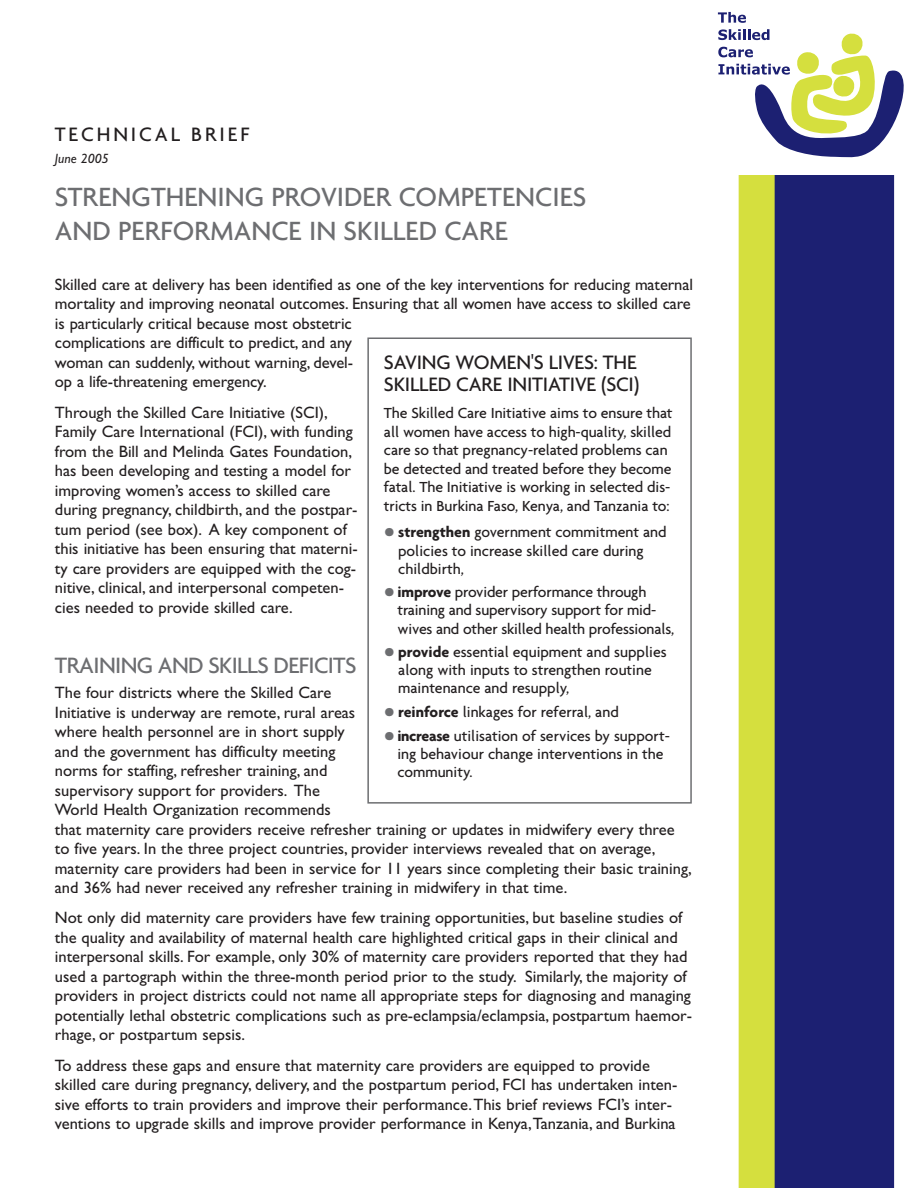
<style>
.page{position:relative;width:918px;height:1188px;background:#fff}
.page>*{position:absolute;margin:0;border:0;box-sizing:border-box;transform-origin:0 0}
.t1{font:500 28.5px/34.2px "Agenda";color:#6d6e71}
.t2{font:500 24px "Agenda";letter-spacing:-.03em;color:#6d6e71}
.t3{font:500 21px/22.4px "Agenda";letter-spacing:-.01em;color:#231f20}
.t4{font:500 21px "Agenda";letter-spacing:.14em;color:#231f20}
.t5{font:16.5px/19.5px "Gill Sans";color:#231f20}
.t6{font:500 15.75px/18.1px "Agenda";letter-spacing:-.005em;color:#231f20}
.t7{font:italic 13.5px "Gill Sans";color:#231f20}
.s1{font-size:28.5px;color:#6d6e71}
.s2{font-weight:700}
</style>
<div class="page">
<div style="left:765px;top:175px;width:153px;height:1013px;background:#1c2072"></div>
<div style="left:894px;top:173px;width:24px;height:1015px;background:#fff"></div>
<div style="left:739px;top:175px;width:36px;height:1013px;background:#d5df3e"></div>
<svg style="left:718px;top:12px;width:28px;height:11px"></svg>
<svg style="left:718px;top:29px;width:186px;height:129px"></svg>
<div style="left:367px;top:338px;width:325px;height:466px;border:2px solid #6d6e71"></div>
<p class="t4" style="left:55px;top:126px;width:196px">TECHNICAL BRIEF</p>
<p class="t7" style="left:55px;top:154px;width:56px">June 2005</p>
<h1 class="t1" style="left:55px;top:182px;width:533px">STRENGTHENING PROVIDER COMPETENCIES<br>AND PERFORMANCE IN SKILLED CARE</h1>
<p class="t5" style="left:55px;top:276px;width:640px">Skilled care at delivery has been identified as one of the key interventions for reducing maternal mortality and improving neonatal outcomes. Ensuring that all women have access to skilled care is particularly critical because most obstetric<br>complications are difficult to predict, and any<br>woman can suddenly, without warning, devel-<br>op a life-threatening emergency.</p>
<p class="t5" style="left:55px;top:404px;width:304px">Through the Skilled Care Initiative (SCI), Family Care International (FCI), with funding from the Bill and Melinda Gates Foundation, has been developing and testing a model for improving women’s access to skilled care during pregnancy, childbirth, and the postpar&shy;tum period (see box). A key component of this initiative has been ensuring that materni&shy;ty care providers are equipped with the cog&shy;nitive, clinical, and interpersonal competen&shy;cies needed to provide skilled care.</p>
<p class="t3" style="left:384px;top:353px;width:257px">SAVING WOMEN'S LIVES: THE<br>SKILLED CARE INITIATIVE (SCI)</p>
<p class="t6" style="left:384px;top:405px;width:290px">The Skilled Care Initiative aims to ensure that all women have access to high-quality, skilled care so that pregnancy-related problems can be detected and treated before they become fatal. The Initiative is working in selected dis&shy;tricts in Burkina Faso, Kenya, and Tanzania to:</p>
<p class="t6" style="left:398px;top:525px;width:270px;text-indent:-14px"><span class="s1">•</span> <span class="s2">strengthen</span> government commitment and policies to increase skilled care during childbirth,</p>
<p class="t6" style="left:398px;top:584px;width:278px;text-indent:-14px"><span class="s1">•</span> <span class="s2">improve</span> provider performance through training and supervisory support for mid&shy;wives and other skilled health professionals,</p>
<p class="t6" style="left:398px;top:644px;width:270px;text-indent:-14px"><span class="s1">•</span> <span class="s2">provide</span> essential equipment and supplies along with inputs to strengthen routine maintenance and resupply,</p>
<p class="t6" style="left:384px;top:704px;width:236px"><span class="s1">•</span> <span class="s2">reinforce</span> linkages for referral, and</p>
<p class="t6" style="left:397px;top:728px;width:274px;text-indent:-14px"><span class="s1">•</span><span class="s2">increase</span> utilisation of services by support&shy;ing behaviour change interventions in the community.</p>
<h2 class="t2" style="left:55px;top:656px;width:303px">TRAINING AND SKILLS DEFICITS</h2>
<p class="t5" style="left:55px;top:685px;width:638px">The four districts where the Skilled Care<br>Initiative is underway are remote, rural areas<br>where health personnel are in short supply<br>and the government has difficulty meeting<br>norms for staffing, refresher training, and<br>supervisory support for providers. The<br>World Health Organization recommends<br>that maternity care providers receive refresher training or updates in midwifery every three to five years. In the three project countries, provider interviews revealed that on average, maternity care providers had been in service for 11 years since completing their basic training, and 36% had never received any refresher training in midwifery in that time.</p>
<p class="t5" style="left:55px;top:910px;width:639px">Not only did maternity care providers have few training opportunities, but baseline studies of the quality and availability of maternal health care highlighted critical gaps in their clinical and interpersonal skills. For example, only 30% of maternity care providers reported that they had used a partograph within the three-month period prior to the study. Similarly, the majority of providers in project districts could not name all appropriate steps for diagnosing and managing potentially lethal obstetric complications such as pre-eclampsia/eclampsia, postpartum haemor&shy;rhage, or postpartum sepsis.</p>
<p class="t5" style="left:55px;top:1057px;width:624px">To address these gaps and ensure that maternity care providers are equipped to provide skilled care during pregnancy, delivery, and the postpartum period, FCI has undertaken inten&shy;sive efforts to train providers and improve their performance.This brief reviews FCI’s inter&shy;ventions to upgrade skills and improve provider performance in Kenya,Tanzania, and Burkina</p>
</div>
